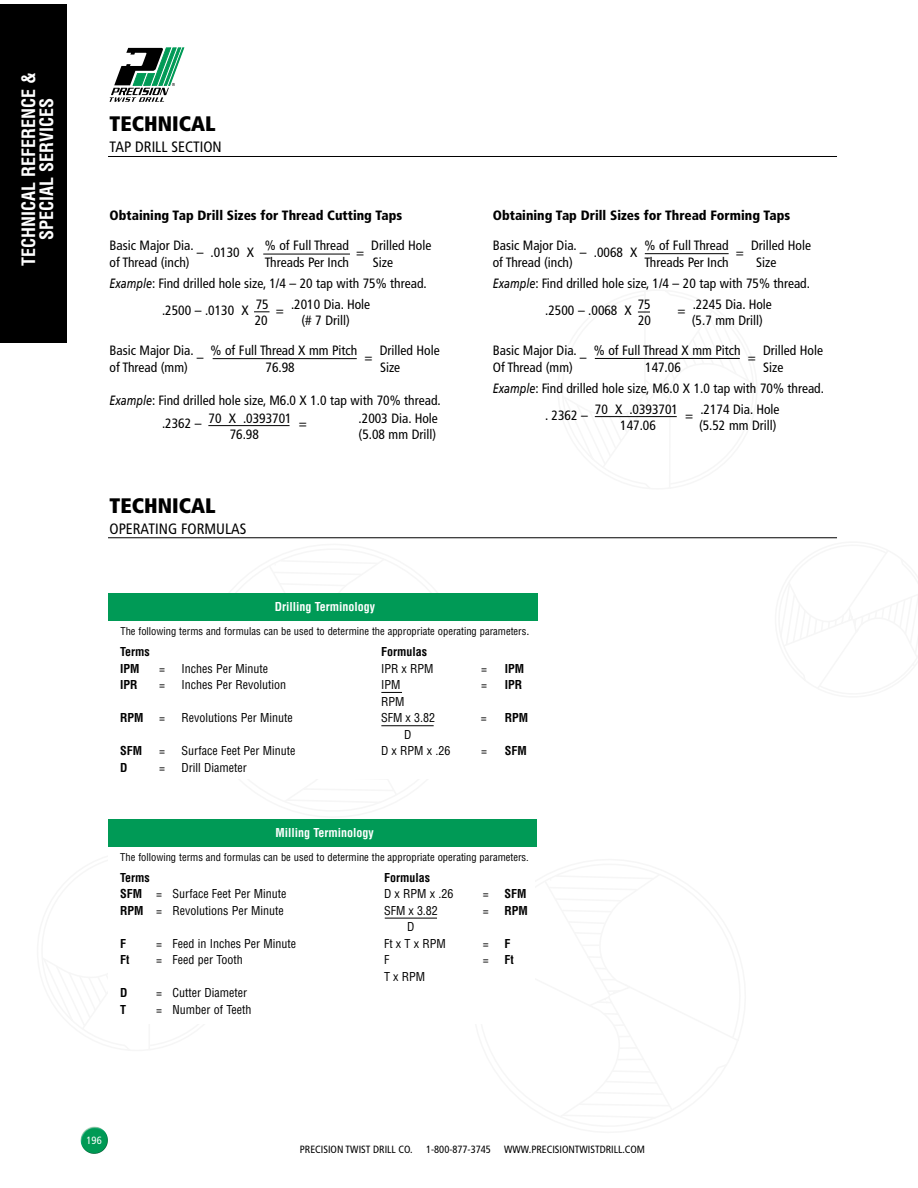
<style>
.page{position:relative;width:918px;height:1188px;background:#fff}
.page>*{position:absolute;margin:0;border:0;box-sizing:border-box;transform-origin:0 0}
.t1{font:900 condensed 21px "Frutiger";color:#000}
.t2{font:700 condensed 18px/18px "Helvetica";color:#fff;text-align:center}
.t3{font:condensed 15px "Frutiger";color:#000}
.t4{font:condensed 13.5px/21px "Frutiger";color:#000}
.t5{font:900 condensed 13.5px "Frutiger";color:#000}
.t6{font:condensed 12px "Helvetica";color:#000}
.t7{font:700 condensed 12px "Helvetica";color:#000}
.t8{font:700 condensed 12px "Helvetica";color:#fff}
.t9{font:condensed 10.5px "Helvetica";color:#000}
.t10{font:condensed 10.5px "Frutiger";color:#000}
.t11{font:condensed 10.5px "Frutiger";color:#fff}
.s1{font-style:italic;font-stretch:normal}
.s2{font-size:12px}
.s3{font-weight:700}
</style>
<div class="page">
<img style="left:81px;top:1127px;width:27px;height:27px">
<svg style="left:110px;top:47px;width:75px;height:55px"></svg>
<div style="left:0;top:4px;width:68px;height:340px;background:#000"></div>
<div style="left:108px;top:819px;width:429px;height:28px;background:#009a56"></div>
<div style="left:108px;top:593px;width:429px;height:28px;background:#009a56"></div>
<hr style="left:108px;top:156px;width:729px;height:1px;background:#000">
<hr style="left:263px;top:254px;width:87px;height:1px;background:#000">
<hr style="left:213px;top:358px;width:144px;height:1px;background:#000">
<hr style="left:208px;top:425px;width:82px;height:1px;background:#000">
<svg style="left:254px;top:311px;width:16px;height:1px"></svg>
<hr style="left:645px;top:253px;width:84px;height:1px;background:#000">
<svg style="left:594px;top:311px;width:145px;height:107px"></svg>
<hr style="left:595px;top:358px;width:145px;height:1px;background:#000">
<hr style="left:595px;top:416px;width:82px;height:1px;background:#000">
<hr style="left:108px;top:537px;width:729px;height:1px;background:#000">
<hr style="left:381px;top:725px;width:53px;height:1px;background:#000">
<svg style="left:381px;top:692px;width:21px;height:1px"></svg>
<hr style="left:385px;top:918px;width:52px;height:1px;background:#000">
<h2 class="t2" style="left:21px;top:266px;width:195px;rotate:-90deg">TECHNICAL REFERENCE &amp;<br>SPECIAL SERVICES</h2>
<h1 class="t1" style="left:110px;top:116px;width:108px">TECHNICAL</h1>
<p class="t3" style="left:110px;top:141px;width:114px">TAP DRILL SECTION</p>
<p class="t5" style="left:110px;top:210px;width:294px">Obtaining Tap Drill Sizes for Thread Cutting Taps</p>
<p class="t4" style="left:110px;top:236px;width:86px">Basic Major Dia.</p>
<p class="t4" style="left:197px;top:243px;width:59px">– .0130 X</p>
<p class="t4" style="left:265px;top:236px;width:86px">% of Full Thread</p>
<p class="t4" style="left:371px;top:236px;width:62px">Drilled Hole</p>
<p class="t4" style="left:356px;top:243px;width:10px">=</p>
<p class="t4" style="left:110px;top:253px;width:82px">of Thread (inch)</p>
<p class="t4" style="left:265px;top:253px;width:86px">Threads Per Inch</p>
<p class="t4" style="left:110px;top:253px;width:319px;text-indent:263px">Size<br><span class="s1">Example</span>: Find drilled hole size, 1/4 – 20 tap with 75% thread.</p>
<p class="t4" style="left:162px;top:301px;width:88px">.2500 – .0130 X</p>
<p class="t4" style="left:291px;top:295px;width:81px">.2010 Dia. Hole</p>
<p class="t4" style="left:256px;top:295px;width:14px">75</p>
<p class="t4" style="left:276px;top:301px;width:10px">=</p>
<p class="t4" style="left:255px;top:311px;width:14px">20</p>
<p class="t4" style="left:302px;top:311px;width:50px">(# 7 Drill)</p>
<p class="t5" style="left:493px;top:210px;width:299px">Obtaining Tap Drill Sizes for Thread Forming Taps</p>
<p class="t4" style="left:493px;top:236px;width:86px">Basic Major Dia.</p>
<p class="t4" style="left:580px;top:243px;width:59px">– .0068 X</p>
<p class="t4" style="left:644px;top:236px;width:86px">% of Full Thread</p>
<p class="t4" style="left:751px;top:236px;width:62px">Drilled Hole</p>
<p class="t4" style="left:736px;top:243px;width:10px">=</p>
<p class="t4" style="left:493px;top:253px;width:82px">of Thread (inch)</p>
<p class="t4" style="left:644px;top:253px;width:86px">Threads Per Inch</p>
<p class="t4" style="left:493px;top:253px;width:319px;text-indent:263px">Size<br><span class="s1">Example</span>: Find drilled hole size, 1/4 – 20 tap with 75% thread.</p>
<p class="t4" style="left:545px;top:301px;width:88px">.2500 – .0068 X</p>
<p class="t4" style="left:693px;top:295px;width:81px">.2245 Dia. Hole</p>
<p class="t4" style="left:638px;top:295px;width:14px">75</p>
<p class="t4" style="left:677px;top:301px;width:10px">=</p>
<p class="t4" style="left:638px;top:311px;width:14px">20</p>
<p class="t4" style="left:692px;top:311px;width:73px">(5.7 mm Drill)</p>
<p class="t4" style="left:211px;top:341px;width:148px">% of Full Thread X mm Pitch</p>
<p class="t4" style="left:380px;top:341px;width:62px">Drilled Hole</p>
<p class="t4" style="left:110px;top:341px;width:86px">Basic Major Dia.</p>
<p class="t4" style="left:365px;top:348px;width:10px">=</p>
<p class="t4" style="left:197px;top:348px;width:8px">–</p>
<p class="t4" style="left:110px;top:358px;width:80px">of Thread (mm)</p>
<p class="t4" style="left:266px;top:358px;width:31px">76.98</p>
<p class="t4" style="left:380px;top:358px;width:22px">Size</p>
<p class="t4" style="left:162px;top:392px;width:280px;line-height:18.1px;text-indent:-52px"><span class="s1">Example</span>: Find drilled hole size, M6.0 X 1.0 tap with 70% thread. .2362 – 70 X .0393701 =</p>
<p class="t4" style="left:359px;top:409px;width:81px">.2003 Dia. Hole</p>
<p class="t4" style="left:230px;top:425px;width:31px">76.98</p>
<p class="t4" style="left:359px;top:425px;width:79px">(5.08 mm Drill)</p>
<p class="t4" style="left:594px;top:341px;width:148px">% of Full Thread X mm Pitch</p>
<p class="t4" style="left:763px;top:341px;width:62px">Drilled Hole</p>
<p class="t4" style="left:493px;top:341px;width:86px">Basic Major Dia.</p>
<p class="t4" style="left:748px;top:348px;width:10px">=</p>
<p class="t4" style="left:580px;top:348px;width:8px">–</p>
<p class="t4" style="left:493px;top:358px;width:82px">Of Thread (mm)</p>
<p class="t4" style="left:645px;top:358px;width:37px">147.06</p>
<p class="t4" style="left:493px;top:358px;width:333px;text-indent:270px">Size<br><span class="s1">Example</span>: Find drilled hole size, M6.0 X 1.0 tap with 70% thread.</p>
<p class="t4" style="left:545px;top:406px;width:44px">. 2362 –</p>
<p class="t4" style="left:700px;top:400px;width:81px">.2174 Dia. Hole</p>
<p class="t4" style="left:595px;top:400px;width:85px">70 X .0393701</p>
<p class="t4" style="left:685px;top:406px;width:10px">=</p>
<p class="t4" style="left:620px;top:416px;width:37px">147.06</p>
<p class="t4" style="left:699px;top:416px;width:79px">(5.52 mm Drill)</p>
<h1 class="t1" style="left:110px;top:497px;width:108px">TECHNICAL</h1>
<p class="t3" style="left:110px;top:522px;width:138px">OPERATING FORMULAS</p>
<p class="t8" style="left:275px;top:602px;width:102px">Drilling Terminology</p>
<p class="t9" style="left:120px;top:627px;width:410px">The following terms and formulas can be used to determine the appropriate operating parameters<span class="s2">.</span></p>
<p class="t7" style="left:120px;top:647px;width:31px">Terms</p>
<p class="t7" style="left:381px;top:647px;width:47px">Formulas</p>
<p class="t7" style="left:120px;top:664px;width:21px">IPM</p>
<p class="t6" style="left:159px;top:664px;width:7px">=</p>
<p class="t6" style="left:182px;top:664px;width:88px">Inches Per Minute</p>
<p class="t6" style="left:381px;top:664px;width:54px">IPR x RPM</p>
<p class="t6" style="left:481px;top:664px;width:7px">=</p>
<p class="t7" style="left:505px;top:664px;width:21px">IPM</p>
<p class="t7" style="left:120px;top:680px;width:19px">IPR</p>
<p class="t6" style="left:159px;top:680px;width:7px">=</p>
<p class="t6" style="left:182px;top:680px;width:106px">Inches Per Revolution</p>
<p class="t6" style="left:381px;top:680px;width:21px">IPM</p>
<p class="t6" style="left:481px;top:680px;width:7px">=</p>
<p class="t7" style="left:505px;top:680px;width:19px">IPR</p>
<p class="t6" style="left:381px;top:697px;width:25px">RPM</p>
<p class="t7" style="left:120px;top:713px;width:25px">RPM</p>
<p class="t6" style="left:159px;top:713px;width:7px">=</p>
<p class="t6" style="left:182px;top:713px;width:113px">Revolutions Per Minute</p>
<p class="t6" style="left:381px;top:713px;width:56px">SFM x 3.82</p>
<p class="t6" style="left:481px;top:713px;width:7px">=</p>
<p class="t7" style="left:505px;top:713px;width:25px">RPM</p>
<p class="t6" style="left:404px;top:730px;width:9px">D</p>
<p class="t7" style="left:120px;top:746px;width:24px">SFM</p>
<p class="t6" style="left:159px;top:746px;width:7px">=</p>
<p class="t6" style="left:182px;top:746px;width:116px">Surface Feet Per Minute</p>
<p class="t6" style="left:381px;top:746px;width:71px">D x RPM x .26</p>
<p class="t6" style="left:481px;top:746px;width:7px">=</p>
<p class="t7" style="left:505px;top:746px;width:24px">SFM</p>
<p class="t7" style="left:120px;top:763px;width:9px">D</p>
<p class="t6" style="left:159px;top:763px;width:7px">=</p>
<p class="t6" style="left:182px;top:763px;width:67px">Drill Diameter</p>
<p class="t8" style="left:275px;top:828px;width:100px">Milling Terminology</p>
<p class="t9" style="left:120px;top:853px;width:410px">The following terms and formulas can be used to determine the appropriate operating parameters.</p>
<p class="t7" style="left:120px;top:873px;width:31px">Terms</p>
<p class="t7" style="left:384px;top:873px;width:47px">Formulas</p>
<p class="t6" style="left:120px;top:889px;width:168px"><span class="s3">SFM</span> = Surface Feet Per Minute</p>
<p class="t6" style="left:384px;top:889px;width:71px">D x RPM x .26</p>
<p class="t6" style="left:483px;top:889px;width:7px">=</p>
<p class="t7" style="left:505px;top:889px;width:24px">SFM</p>
<p class="t6" style="left:120px;top:906px;width:165px"><span class="s3">RPM</span> = Revolutions Per Minute</p>
<p class="t6" style="left:384px;top:906px;width:55px">SFM x 3.82</p>
<p class="t6" style="left:483px;top:906px;width:7px">=</p>
<p class="t7" style="left:505px;top:906px;width:25px">RPM</p>
<p class="t6" style="left:407px;top:922px;width:9px">D</p>
<p class="t7" style="left:120px;top:939px;width:7px">F</p>
<p class="t6" style="left:156px;top:939px;width:142px">= Feed in Inches Per Minute</p>
<p class="t6" style="left:384px;top:939px;width:63px">Ft x T x RPM</p>
<p class="t6" style="left:483px;top:939px;width:7px">=</p>
<p class="t7" style="left:505px;top:939px;width:7px">F</p>
<p class="t7" style="left:120px;top:955px;width:11px">Ft</p>
<p class="t6" style="left:156px;top:955px;width:88px">= Feed per Tooth</p>
<p class="t6" style="left:384px;top:955px;width:7px">F</p>
<p class="t6" style="left:483px;top:955px;width:7px">=</p>
<p class="t7" style="left:505px;top:955px;width:11px">Ft</p>
<p class="t6" style="left:384px;top:972px;width:43px">T x RPM</p>
<p class="t7" style="left:120px;top:988px;width:9px">D</p>
<p class="t6" style="left:156px;top:988px;width:92px">= Cutter Diameter</p>
<p class="t7" style="left:120px;top:1005px;width:7px">T</p>
<p class="t6" style="left:156px;top:1005px;width:97px">= Number of Teeth</p>
<p class="t11" style="left:87px;top:1136px;width:17px">196</p>
<p class="t10" style="left:300px;top:1146px;width:114px">PRECISION TWIST DRILL CO.</p>
<p class="t10" style="left:426px;top:1146px;width:66px">1-800-877-3745</p>
<p class="t10" style="left:504px;top:1146px;width:142px">WWW.PRECISIONTWISTDRILL.COM</p>
</div>
